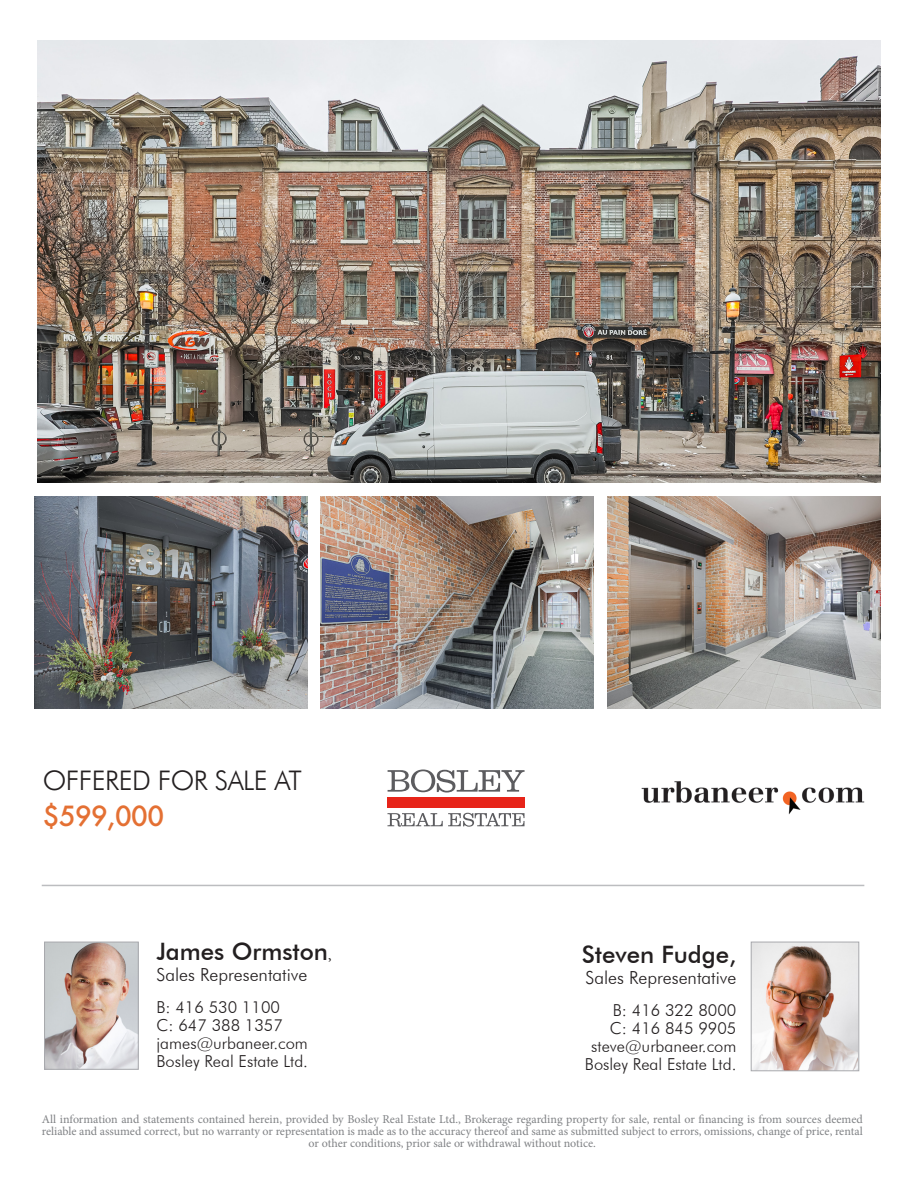
<style>
.page{position:relative;width:918px;height:1188px;background:#fff}
.page>*{position:absolute;margin:0;border:0;box-sizing:border-box;transform-origin:0 0}
.t1{font:300 27px "Futura BT";letter-spacing:-.02em;color:#231f20}
.t2{font:500 27px "Futura";letter-spacing:-.02em;color:#e47033}
.t3{font:500 24px "Futura BT";color:#231f20}
.t4{font:300 18px "Futura BT";color:#231f20}
.t5{font:300 16.5px "Futura BT";color:#231f20}
.t6{font:12px/12px "Minion Pro";letter-spacing:-.005em;color:#808285;text-align:center}
.s1{font-family:"Minion Pro";font-weight:400;font-size:15px}
</style>
<div class="page">
<img style="left:37px;top:40px;width:843px;height:443px">
<img style="left:34px;top:496px;width:273px;height:213px">
<img style="left:320px;top:496px;width:273px;height:213px">
<img style="left:607px;top:496px;width:273px;height:213px">
<hr style="left:42px;top:885px;width:822px;height:1px;background:#bcbdc0">
<img style="left:641px;top:781px;width:224px;height:34px">
<div style="left:387px;top:797px;width:138px;height:10px;background:#e72419"></div>
<svg style="left:388px;top:770px;width:137px;height:23px"></svg>
<svg style="left:387px;top:813px;width:138px;height:14px"></svg>
<img style="left:753px;top:944px;width:104px;height:125px">
<div style="left:751px;top:942px;width:108px;height:129px;border:1px solid #a8a9ad"></div>
<img style="left:46px;top:944px;width:90px;height:123px">
<div style="left:44px;top:942px;width:94px;height:127px;border:1px solid #a8a9ad"></div>
<p class="t1" style="left:43px;top:764px;width:261px">OFFERED FOR SALE AT</p>
<p class="t2" style="left:43px;top:797px;width:123px">$599,000</p>
<p class="t3" style="left:156px;top:937px;width:176px">James Ormston<span class="s1">,</span></p>
<p class="t4" style="left:156px;top:964px;width:152px">Sales Representative</p>
<p class="t5" style="left:156px;top:997px;width:125px">B: 416 530 1100</p>
<p class="t5" style="left:156px;top:1015px;width:128px">C: 647 388 1357</p>
<p class="t5" style="left:156px;top:1033px;width:153px">james@urbaneer.com</p>
<p class="t5" style="left:156px;top:1051px;width:153px">Bosley Real Estate Ltd.</p>
<p class="t3" style="left:582px;top:940px;width:156px">Steven Fudge,</p>
<p class="t4" style="left:585px;top:967px;width:152px">Sales Representative</p>
<p class="t5" style="left:613px;top:1000px;width:125px">B: 416 322 8000</p>
<p class="t5" style="left:610px;top:1018px;width:128px">C: 416 845 9905</p>
<p class="t5" style="left:591px;top:1036px;width:147px">steve@urbaneer.com</p>
<p class="t5" style="left:585px;top:1054px;width:153px">Bosley Real Estate Ltd.</p>
<p class="t6" style="left:42px;top:1114px;width:823px">All information and statements contained herein, provided by Bosley Real Estate Ltd., Brokerage regarding property for sale, rental or financing is from sources deemed reliable and assumed correct, but no warranty or representation is made as to the accuracy thereof and same as submitted subject to errors, omissions, change of price, rental or other conditions, prior sale or withdrawal without notice.</p>
</div>
